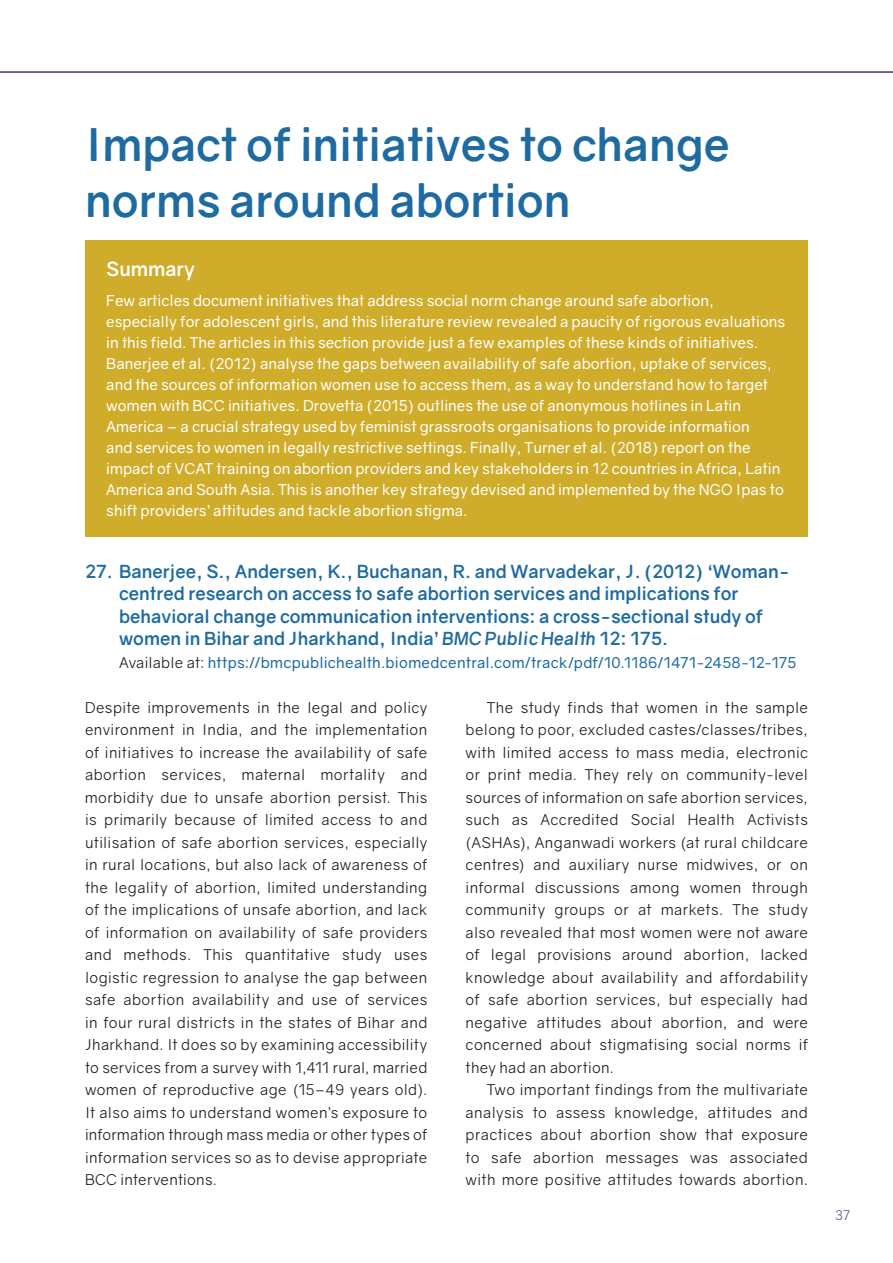
<style>
.page{position:relative;width:893px;height:1263px;background:#fff}
.page>*{position:absolute;margin:0;border:0;box-sizing:border-box;transform-origin:0 0}
.Chapter_Heading_no_n{font:700 45px/55.5px "Gravity";color:#1e6ba1}
.Quote_Box_title{font:700 19.5px "Gravity";letter-spacing:-.005em;color:#fff}
.Heading_no_line{font:700 18px/22.5px "Gravity";color:#1e6ba1}
.Body_text_1st_Para{font:15px/22.5px "Gravity";letter-spacing:.02em;color:#231f20;text-align:justify}
.Sumary_Box{font:15px/21px "Gravity";color:#fff}
.Body_text{font:15px/22.5px "Gravity";letter-spacing:.025em;color:#231f20;text-align:justify}
.Hyperlinks{font:15px "Gravity";letter-spacing:.015em;color:#1e6ba1}
.t1{font:13.5px "Gravity";color:#6c5088}
.s1{font-style:italic}
.s2{color:#231f20}
</style>
<div class="page">
<svg style="left:0;top:71px;width:893px;height:2px;background:#7b6294"></svg>
<div style="left:85px;top:240px;width:723px;height:297px;background:#cfac2a"></div>
<p class="Chapter_Heading_no_n" style="left:85px;top:118px;width:646px">Impact of initiatives to change norms around abortion</p>
<p class="Quote_Box_title" style="left:106px;top:257px;width:90px">Summary</p>
<p class="Sumary_Box" style="left:106px;top:290px;width:681px">Few articles document initiatives that address social norm change around safe abortion, especially for adolescent girls, and this literature review revealed a paucity of rigorous evaluations in this field. The articles in this section provide just a few examples of these kinds of initiatives.<br>Banerjee et al. (2012) analyse the gaps between availability of safe abortion, uptake of services, and the sources of information women use to access them, as a way to understand how to target women with BCC initiatives. Drovetta (2015) outlines the use of anonymous hotlines in Latin America – a crucial strategy used by feminist grassroots organisations to provide information<br>and services to women in legally restrictive settings. Finally, Turner et al. (2018) report on the impact of VCAT training on abortion providers and key stakeholders in 12 countries in Africa, Latin America and South Asia. This is another key strategy devised and implemented by the NGO Ipas to shift providers’ attitudes and tackle abortion stigma.</p>
<p class="Heading_no_line" style="left:119px;top:560px;width:672px;text-indent:-34px">27. Banerjee, S., Andersen, K., Buchanan, R. and Warvadekar, J. (2012) ‘Woman&shy;centred research on access to safe abortion services and implications for behavioral change communication interventions: a cross-sectional study of women in Bihar and Jharkhand, India’ <span class="s1">BMC Public Health</span> 12: 175.</p>
<p class="Hyperlinks" style="left:119px;top:653px;width:679px"><span class="s2">Available at:</span> https://bmcpublichealth.biomedcentral.com/track/pdf/10.1186/1471-2458-12-175</p>
<p class="Body_text_1st_Para" style="left:85px;top:696px;width:344px">Despite improvements in the legal and policy environment in India, and the implementation of initiatives to increase the availability of safe abortion services, maternal mortality and morbidity due to unsafe abortion persist. This is primarily because of limited access to and utilisation of safe abortion services, especially in rural locations, but also lack of awareness of the legality of abortion, limited understanding of the implications of unsafe abortion, and lack of information on availability of safe providers and methods. This quantitative study uses logistic regression to analyse the gap between safe abortion availability and use of services in four rural districts in the states of Bihar and Jharkhand. It does so by examining accessibility to services from a survey with 1,411 rural, married women of reproductive age (15–49 years old).<br>It also aims to understand women’s exposure to information through mass media or other types of information services so as to devise appropriate BCC interventions.</p>
<p class="Body_text" style="left:466px;top:696px;width:344px;text-indent:21px">The study finds that women in the sample belong to poor, excluded castes/classes/tribes, with limited access to mass media, electronic or print media. They rely on community-level sources of information on safe abortion services, such as Accredited Social Health Activists (ASHAs), Anganwadi workers (at rural childcare centres) and auxiliary nurse midwives, or on informal discussions among women through community groups or at markets. The study also revealed that most women were not aware of legal provisions around abortion, lacked knowledge about availability and affordability of safe abortion services, but especially had negative attitudes about abortion, and were concerned about stigmatising social norms if they had an abortion.</p>
<p class="Body_text" style="left:466px;top:1078px;width:344px;text-indent:21px">Two important findings from the multivariate analysis to assess knowledge, attitudes and practices about abortion show that exposure to safe abortion messages was associated with more positive attitudes towards abortion.</p>
<p class="t1" style="left:835px;top:1207px;width:17px">37</p>
</div>
